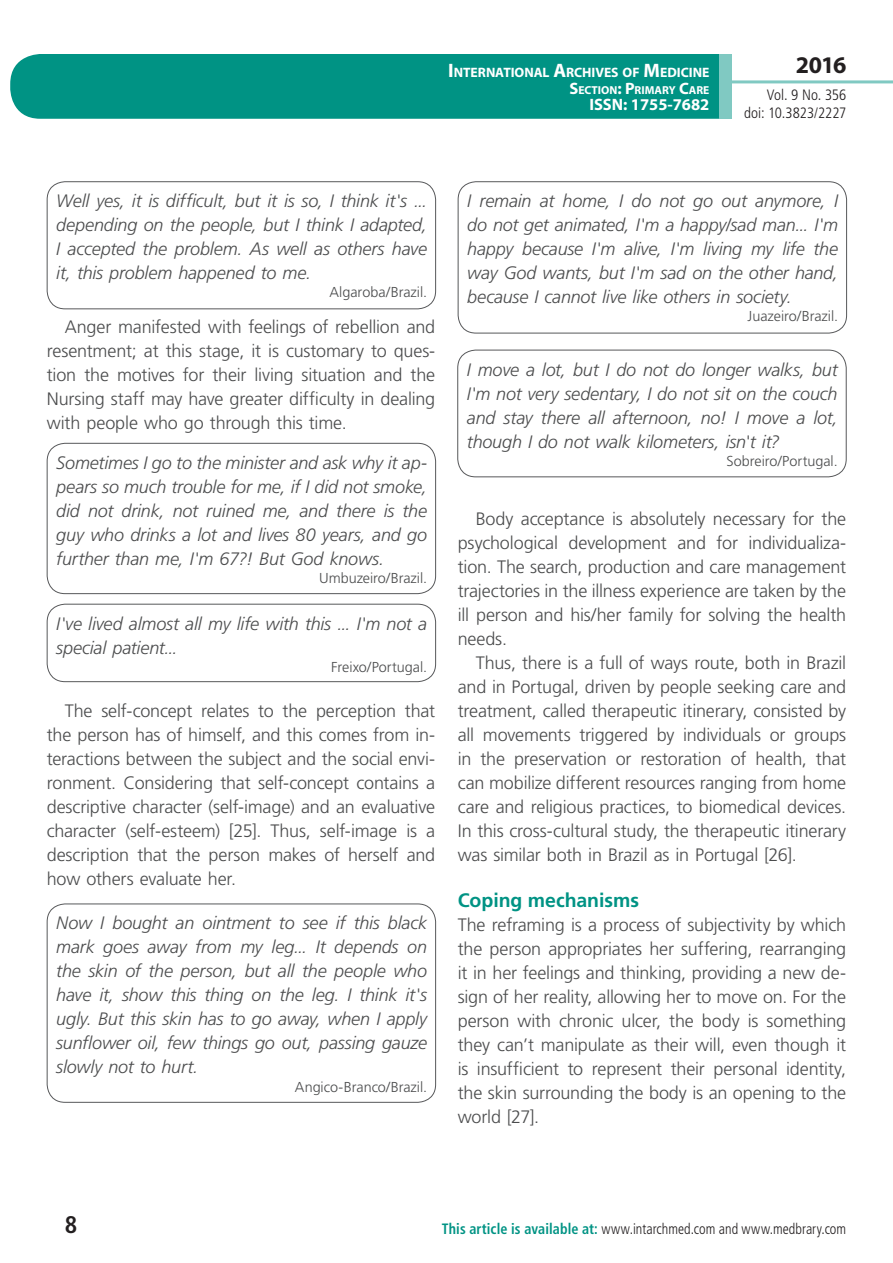
<style>
.page{position:relative;width:893px;height:1263px;background:#fff}
.page>*{position:absolute;margin:0;border:0;box-sizing:border-box;transform-origin:0 0}
.t1{font:700 24px "Myriad Pro";color:#231f20}
.t2{font:700 condensed 24px "Frutiger LT Std";color:#231f20}
.t3{font:700 19.5px "Frutiger LT Std";color:#009384}
.t4{font:300 18px/24px "Frutiger LT Std";letter-spacing:-.01em;color:#4b4c4d;text-align:justify}
.t5{font:italic 300 18px/24px "Frutiger LT Std";letter-spacing:-.01em;color:#4b4c4d;text-align:justify}
.t6{font:700 16.5px "Myriad Pro";color:#fff}
.t7{font:300 condensed 15px "Frutiger LT Std";letter-spacing:.005em;color:#231f20;scale:.94 1}
.t8{font:300 condensed 15px/18px "Frutiger LT Std";letter-spacing:.005em;color:#231f20;text-align:right}
.t9{font:300 14.4px "Frutiger LT Std";color:#4b4c4d}
.t10{font:700 13.65px "Myriad Pro";letter-spacing:-.005em;color:#fff}
.t11{font:700 11.55px "Myriad Pro";color:#fff}
.s1{font-size:19.5px}
.s2{font-size:16.5px}
.s3{font-weight:700;color:#009384}
</style>
<div class="page">
<div style="left:10px;top:54px;width:775px;height:65px;background:#009384;border-radius:30px"></div>
<div style="left:732px;top:0;width:161px;height:157px;background:#fff"></div>
<hr style="left:730px;top:80px;width:163px;height:3px;background:#80c9c2">
<div style="left:719px;top:54px;width:13px;height:65px;background:#80c9c2"></div>
<div style="left:47px;top:181px;width:389px;height:128px;border:1px solid #57585a;border-radius:18px"></div>
<div style="left:47px;top:443px;width:389px;height:151px;border:1px solid #57585a;border-radius:18px"></div>
<div style="left:47px;top:604px;width:389px;height:78px;border:1px solid #57585a;border-radius:18px"></div>
<div style="left:47px;top:903px;width:389px;height:200px;border:1px solid #57585a;border-radius:18px"></div>
<div style="left:458px;top:181px;width:389px;height:152px;border:1px solid #57585a;border-radius:18px"></div>
<div style="left:457px;top:350px;width:390px;height:127px;border:1px solid #57585a;border-radius:18px"></div>
<p class="t10" style="left:448px;top:64px;width:263px"><span class="s1">I</span>NTERNATIONAL <span class="s1">A</span>RCHIVES OF <span class="s1">M</span>EDICINE</p>
<p class="t11" style="left:569px;top:82px;width:141px"><span class="s2">S</span>ECTION<span class="s2">: P</span>RIMARY <span class="s2">C</span>ARE</p>
<p class="t6" style="left:589px;top:94px;width:122px">ISSN: 1755-7682</p>
<h1 class="t1" style="left:796px;top:49px;width:52px">2016</h1>
<p class="t8" style="left:744px;top:86px;width:104px">Vol. 9 No. 356 doi: 10.3823/2227</p>
<p class="t5" style="left:56px;top:189px;width:372px">Well yes, it is difficult, but it is so, I think it's ... depending on the people, but I think I adapted, I accepted the problem. As well as others have it, this problem happened to me.</p>
<p class="t9" style="left:330px;top:284px;width:99px">Algaroba/Brazil.</p>
<p class="t4" style="left:47px;top:315px;width:390px;text-indent:18px">Anger manifested with feelings of rebellion and resentment; at this stage, it is customary to ques&shy;tion the motives for their living situation and the Nursing staff may have greater difficulty in dealing with people who go through this time.</p>
<p class="t5" style="left:56px;top:451px;width:372px">Sometimes I go to the minister and ask why it ap&shy;pears so much trouble for me, if I did not smoke, did not drink, not ruined me, and there is the guy who drinks a lot and lives 80 years, and go further than me, I'm 67?! But God knows.</p>
<p class="t9" style="left:319px;top:570px;width:110px">Umbuzeiro/Brazil.</p>
<p class="t5" style="left:56px;top:612px;width:372px">I've lived almost all my life with this ... I'm not a special patient...</p>
<p class="t9" style="left:331px;top:659px;width:97px">Freixo/Portugal.</p>
<p class="t4" style="left:47px;top:699px;width:390px;text-indent:18px">The self-concept relates to the perception that the person has of himself, and this comes from in&shy;teractions between the subject and the social envi&shy;ronment. Considering that self-concept contains a descriptive character (self-image) and an evaluative character (self-esteem) [25]. Thus, self-image is a description that the person makes of herself and how others evaluate her.</p>
<p class="t5" style="left:56px;top:911px;width:372px">Now I bought an ointment to see if this black mark goes away from my leg... It depends on the skin of the person, but all the people who have it, show this thing on the leg. I think it's ugly. But this skin has to go away, when I apply sunflower oil, few things go out, passing gauze slowly not to hurt.</p>
<p class="t9" style="left:295px;top:1078px;width:134px">Angico-Branco/Brazil.</p>
<p class="t5" style="left:467px;top:189px;width:372px">I remain at home, I do not go out anymore, I do not get animated, I'm a happy/sad man... I'm happy because I'm alive, I'm living my life the way God wants, but I'm sad on the other hand, because I cannot live like others in society.</p>
<p class="t9" style="left:748px;top:308px;width:92px">Juazeiro/Brazil.</p>
<p class="t5" style="left:467px;top:358px;width:372px">I move a lot, but I do not do longer walks, but I'm not very sedentary, I do not sit on the couch and stay there all afternoon, no! I move a lot, though I do not walk kilometers, isn't it?</p>
<p class="t9" style="left:726px;top:452px;width:113px">Sobreiro/Portugal.</p>
<p class="t4" style="left:458px;top:507px;width:390px;text-indent:18px">Body acceptance is absolutely necessary for the psychological development and for individualiza&shy;tion. The search, production and care management trajectories in the illness experience are taken by the ill person and his/her family for solving the health needs.</p>
<p class="t4" style="left:458px;top:651px;width:390px;text-indent:18px">Thus, there is a full of ways route, both in Brazil and in Portugal, driven by people seeking care and treatment, called therapeutic itinerary, consisted by all movements triggered by individuals or groups in the preservation or restoration of health, that can mobilize different resources ranging from home care and religious practices, to biomedical devices.<br>In this cross-cultural study, the therapeutic itinerary was similar both in Brazil as in Portugal [26].</p>
<p class="t3" style="left:458px;top:888px;width:183px">Coping mechanisms</p>
<p class="t4" style="left:458px;top:912px;width:390px">The reframing is a process of subjectivity by which the person appropriates her suffering, rearranging it in her feelings and thinking, providing a new de&shy;sign of her reality, allowing her to move on. For the person with chronic ulcer, the body is something they can’t manipulate as their will, even though it is insufficient to represent their personal identity, the skin surrounding the body is an opening to the world [27].</p>
<h1 class="t2" style="left:65px;top:1210px;width:14px">8</h1>
<p class="t7" style="left:442px;top:1220px;width:432px"><span class="s3">This article is available at:</span> www.intarchmed.com and www.medbrary.com</p>
</div>
